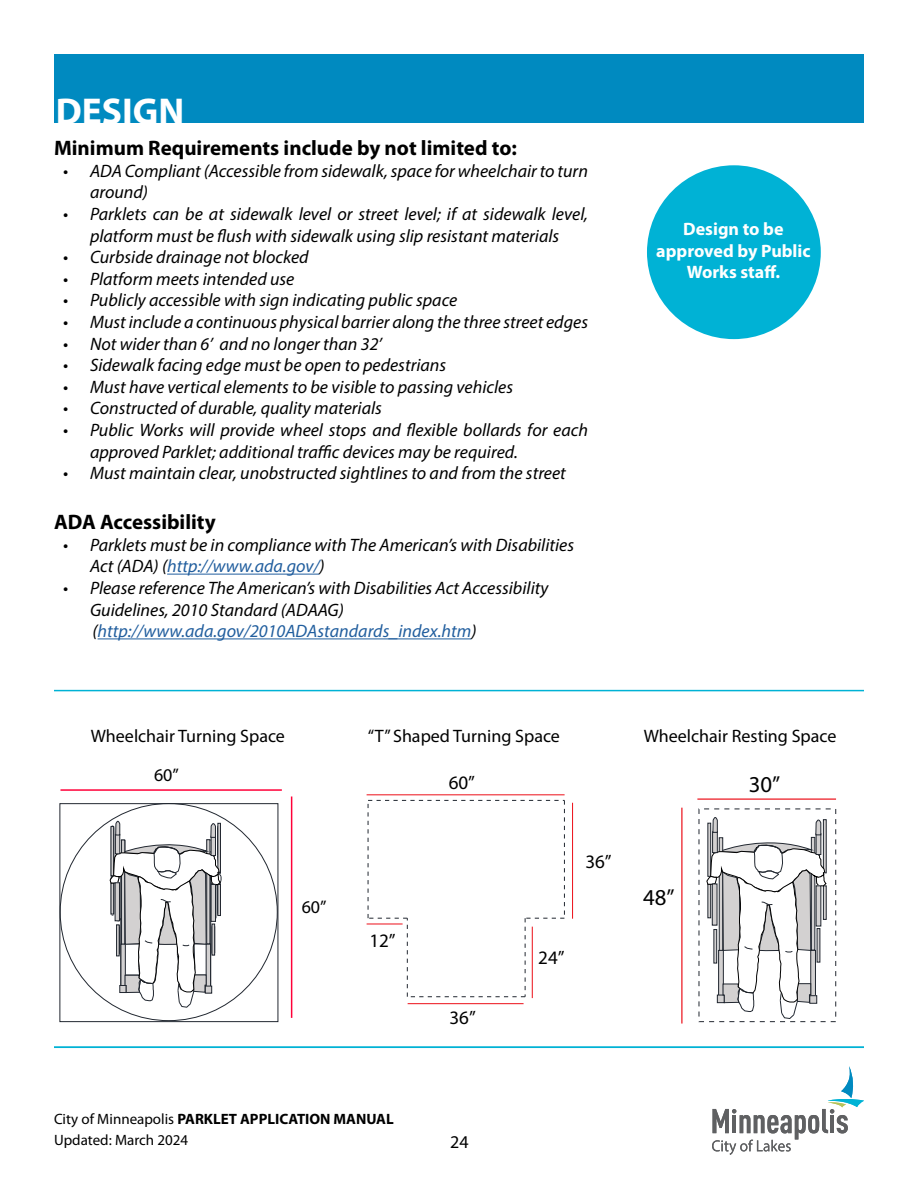
<style>
.page{position:relative;width:918px;height:1188px;background:#fff}
.page>*{position:absolute;margin:0;border:0;box-sizing:border-box;transform-origin:0 0}
.t1{font:700 37.5px "Myriad Pro";color:#fff}
.t2{font:22.8px "Myriad Pro";color:#000}
.t3{font:700 21px "Myriad Pro";color:#000}
.t4{font:19.05px "Myriad Pro";color:#000}
.t5{font:italic 18px/21.6px "Myriad Pro";color:#000}
.t6{font:18px "Myriad Pro";color:#000}
.t7{font:italic 18px "Myriad Pro";color:#215e9e}
.t8{font:700 18px/21.6px "Myriad Pro";color:#fff;text-align:center}
.t9{font:15px/21.6px "Myriad Pro";color:#000}
.s1{color:#215e9e}
.s2{color:#000}
.s3{font-weight:700}
</style>
<div class="page">
<div style="left:54px;top:54px;width:810px;height:68px;background:#008ac0"></div>
<div style="left:647px;top:165px;width:174px;height:174px;background:#00b2d5;border-radius:50%"></div>
<hr style="left:54px;top:1047px;width:810px;height:1px;background:#00b2d5">
<hr style="left:54px;top:690px;width:810px;height:1px;background:#00b2d5">
<svg style="left:712px;top:1066px;width:152px;height:89px"></svg>
<svg style="left:109px;top:818px;width:113px;height:190px"></svg>
<div style="left:60px;top:803px;width:218px;height:219px;border:1px solid #222831"></div>
<hr style="left:60px;top:789px;width:222px;height:2px;background:#ff0039">
<hr style="left:291px;top:796px;width:1px;height:222px;background:#ff0039">
<svg style="left:368px;top:800px;width:197px;height:197px"></svg>
<hr style="left:367px;top:794px;width:198px;height:1px;background:#ed1c25">
<hr style="left:572px;top:803px;width:1px;height:116px;background:#ed1c25">
<hr style="left:367px;top:923px;width:36px;height:2px;background:#ed1c25">
<hr style="left:532px;top:927px;width:1px;height:71px;background:#ed1c25">
<hr style="left:408px;top:1003px;width:116px;height:1px;background:#ed1c25">
<hr style="left:697px;top:798px;width:139px;height:2px;background:#ed1c25">
<hr style="left:681px;top:808px;width:2px;height:216px;background:#ed1c25">
<svg style="left:706px;top:817px;width:121px;height:202px"></svg>
<hr style="left:167px;top:574px;width:153px;height:1px;background:#215e9e">
<hr style="left:98px;top:638px;width:373px;height:1px;background:#215e9e">
<p class="t1" style="left:56px;top:86px;width:130px">DESIGN</p>
<p class="t3" style="left:54px;top:134px;width:464px">Minimum Requirements include by not limited to:</p>
<p class="t5" style="left:90px;top:160px;width:499px;text-indent:-27px">• ADA Compliant (Accessible from sidewalk, space for wheelchair to turn around)</p>
<p class="t5" style="left:63px;top:203px;width:527px;text-align:center">• Parklets can be at sidewalk level or street level; if at sidewalk level, platform must be flush with sidewalk using slip resistant materials</p>
<p class="t5" style="left:63px;top:246px;width:247px">• Curbside drainage not blocked</p>
<p class="t5" style="left:63px;top:268px;width:233px">• Platform meets intended use</p>
<p class="t5" style="left:63px;top:289px;width:396px">• Publicly accessible with sign indicating public space</p>
<p class="t5" style="left:63px;top:311px;width:527px">• Must include a continuous physical barrier along the three street edges</p>
<p class="t5" style="left:63px;top:333px;width:321px">• Not wider than 6’ and no longer than 32’</p>
<p class="t5" style="left:63px;top:354px;width:385px">• Sidewalk facing edge must be open to pedestrians</p>
<p class="t5" style="left:63px;top:376px;width:452px">• Must have vertical elements to be visible to passing vehicles</p>
<p class="t5" style="left:63px;top:397px;width:320px">• Constructed of durable, quality materials</p>
<p class="t5" style="left:90px;top:419px;width:499px;text-indent:-27px">• Public Works will provide wheel stops and flexible bollards for each approved Parklet; additional traffic devices may be required.</p>
<p class="t5" style="left:63px;top:462px;width:504px">• Must maintain clear, unobstructed sightlines to and from the street</p>
<p class="t3" style="left:54px;top:508px;width:163px">ADA Accessibility</p>
<p class="t5" style="left:90px;top:534px;width:486px;text-indent:-27px">• Parklets must be in compliance with The American’s with Disabilities<br>Act (ADA) (<span class="s1">http://www.ada.gov/</span>)</p>
<p class="t5" style="left:90px;top:577px;width:460px;text-indent:-27px">• Please reference The American’s with Disabilities Act Accessibility<br>Guidelines, 2010 Standard (ADAAG)</p>
<p class="t7" style="left:92px;top:620px;width:385px"><span class="s2">(</span>http://www.ada.gov/2010ADAstandards_index.htm<span class="s2">)</span></p>
<p class="t8" style="left:656px;top:218px;width:156px">Design to be approved by Public<br>Works staff.</p>
<p class="t6" style="left:91px;top:725px;width:196px">Wheelchair Turning Space</p>
<p class="t6" style="left:368px;top:725px;width:194px">“T” Shaped Turning Space</p>
<p class="t6" style="left:154px;top:764px;width:26px">60”</p>
<p class="t4" style="left:449px;top:771px;width:28px">60”</p>
<p class="t6" style="left:302px;top:895px;width:26px">60”</p>
<p class="t4" style="left:369px;top:929px;width:28px">12”</p>
<p class="t4" style="left:450px;top:1006px;width:28px">36”</p>
<p class="t4" style="left:585px;top:850px;width:28px">36”</p>
<p class="t4" style="left:538px;top:946px;width:28px">24”</p>
<p class="t6" style="left:644px;top:725px;width:194px">Wheelchair Resting Space</p>
<p class="t2" style="left:643px;top:883px;width:33px">48”</p>
<p class="t2" style="left:749px;top:771px;width:33px">30”</p>
<p class="t9" style="left:54px;top:1108px;width:341px">City of Minneapolis <span class="s3">PARKLET APPLICATION MANUAL<br></span>Updated: March 2024</p>
<p class="t6" style="left:450px;top:1130px;width:20px">24</p>
</div>
